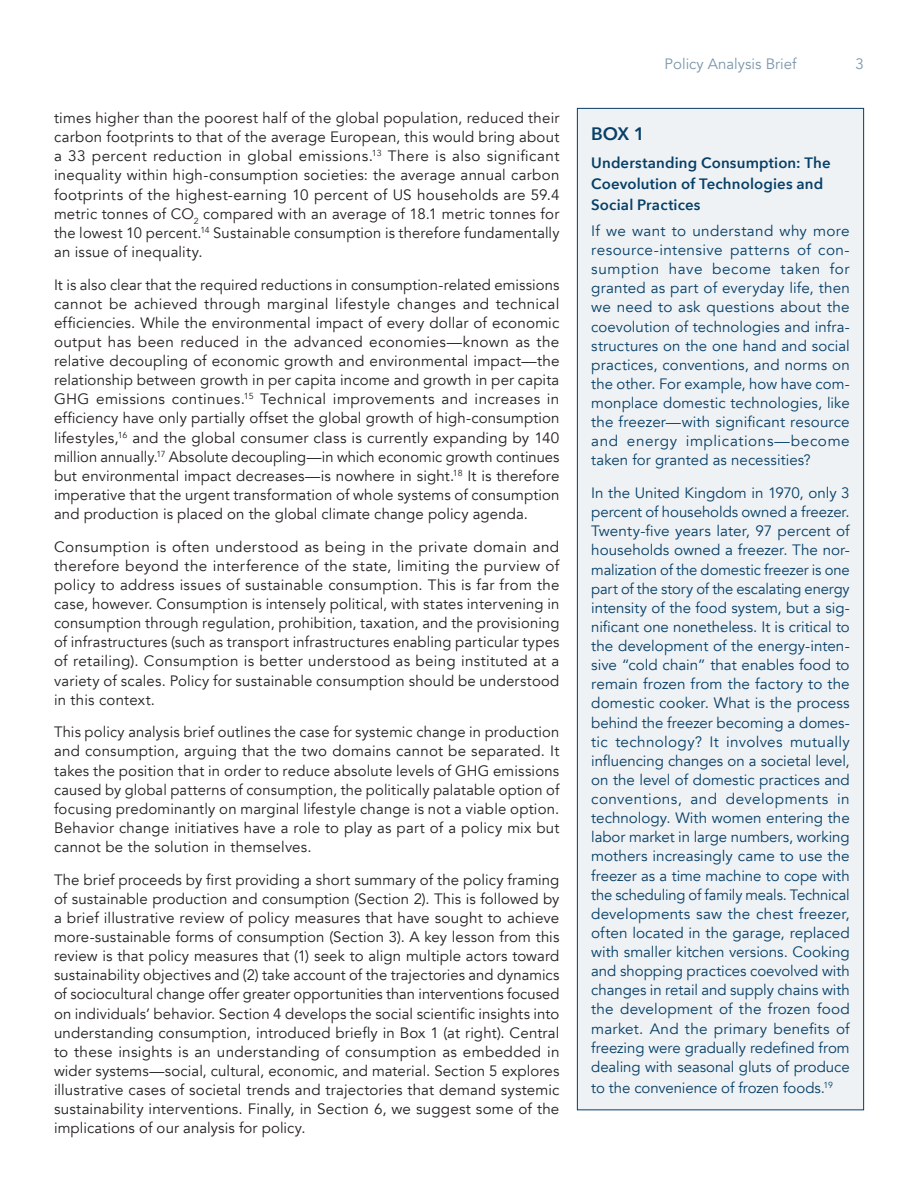
<style>
.page{position:relative;width:918px;height:1188px;background:#fff}
.page>*{position:absolute;margin:0;border:0;box-sizing:border-box;transform-origin:0 0}
.t1{font:600 18px "Avenir Next";color:#073f67}
.t2{font:15px/19.2px "Avenir";letter-spacing:.01em;color:#231f20;text-align:justify}
.t3{font:15px/19.2px "Avenir";color:#073f67;text-align:justify}
.t4{font:600 15px/21px "Avenir Next";letter-spacing:.01em;color:#073f67}
.t5{font:15px "Avenir";color:#7c97ac}
</style>
<div class="page">
<div style="left:577px;top:108px;width:287px;height:1002px;background:#eef2f4"></div>
<p class="t2" style="left:54px;top:109px;width:507px">times higher than the poorest half of the global population, reduced their carbon footprints to that of the average European, this would bring about a 33 percent reduction in global emissions.<sup>13</sup> There is also significant inequality within high-consumption societies: the average annual carbon footprints of the highest-earning 10 percent of US households are 59.4 metric tonnes of CO<sub>2</sub> compared with an average of 18.1 metric tonnes for the lowest 10 percent.<sup>14</sup> Sustainable consumption is therefore fundamentally an issue of inequality.</p>
<p class="t2" style="left:54px;top:275px;width:507px">It is also clear that the required reductions in consumption-related emissions cannot be achieved through marginal lifestyle changes and technical efficiencies. While the environmental impact of every dollar of economic output has been reduced in the advanced economies—known as the relative decoupling of economic growth and environmental impact—the relationship between growth in per capita income and growth in per capita GHG emissions continues.<sup>15</sup> Technical improvements and increases in efficiency have only partially offset the global growth of high-consumption lifestyles,<sup>16</sup> and the global consumer class is currently expanding by 140 million annually.<sup>17</sup> Absolute decoupling—in which economic growth continues but environmental impact decreases—is nowhere in sight.<sup>18</sup> It is therefore imperative that the urgent transformation of whole systems of consumption and production is placed on the global climate change policy agenda.</p>
<p class="t2" style="left:54px;top:537px;width:507px">Consumption is often understood as being in the private domain and therefore beyond the interference of the state, limiting the purview of policy to address issues of sustainable consumption. This is far from the case, however. Consumption is intensely political, with states intervening in consumption through regulation, prohibition, taxation, and the provisioning of infrastructures (such as transport infrastructures enabling particular types of retailing). Consumption is better understood as being instituted at a variety of scales. Policy for sustainable consumption should be understood in this context.</p>
<p class="t2" style="left:54px;top:723px;width:507px">This policy analysis brief outlines the case for systemic change in production and consumption, arguing that the two domains cannot be separated. It takes the position that in order to reduce absolute levels of GHG emissions caused by global patterns of consumption, the politically palatable option of focusing predominantly on marginal lifestyle change is not a viable option.<br>Behavior change initiatives have a role to play as part of a policy mix but cannot be the solution in themselves.</p>
<p class="t2" style="left:54px;top:870px;width:507px">The brief proceeds by first providing a short summary of the policy framing of sustainable production and consumption (Section 2). This is followed by a brief illustrative review of policy measures that have sought to achieve more-sustainable forms of consumption (Section 3). A key lesson from this review is that policy measures that (1) seek to align multiple actors toward sustainability objectives and (2) take account of the trajectories and dynamics of sociocultural change offer greater opportunities than interventions focused on individuals’ behavior. Section 4 develops the social scientific insights into understanding consumption, introduced briefly in Box 1 (at right). Central to these insights is an understanding of consumption as embedded in wider systems—social, cultural, economic, and material. Section 5 explores illustrative cases of societal trends and trajectories that demand systemic sustainability interventions. Finally, in Section 6, we suggest some of the implications of our analysis for policy.</p>
<p class="t5" style="left:665px;top:55px;width:133px">Policy Analysis Brief</p>
<p class="t5" style="left:856px;top:55px;width:10px">3</p>
<p class="t1" style="left:591px;top:119px;width:55px">BOX 1</p>
<p class="t4" style="left:591px;top:152px;width:241px">Understanding Consumption: The<br>Coevolution of Technologies and<br>Social Practices</p>
<p class="t3" style="left:591px;top:221px;width:260px">If we want to understand why more resource-intensive patterns of con&shy;sumption have become taken for granted as part of everyday life, then we need to ask questions about the coevolution of technologies and infra&shy;structures on the one hand and social practices, conventions, and norms on the other. For example, how have com&shy;monplace domestic technologies, like the freezer—with significant resource and energy implications—become taken for granted as necessities?</p>
<p class="t3" style="left:591px;top:484px;width:260px">In the United Kingdom in 1970, only 3 percent of households owned a freezer.<br>Twenty-five years later, 97 percent of households owned a freezer. The nor&shy;malization of the domestic freezer is one part of the story of the escalating energy intensity of the food system, but a sig&shy;nificant one nonetheless. It is critical to the development of the energy-inten&shy;sive “cold chain” that enables food to remain frozen from the factory to the domestic cooker. What is the process behind the freezer becoming a domes&shy;tic technology? It involves mutually influencing changes on a societal level, on the level of domestic practices and conventions, and developments in technology. With women entering the labor market in large numbers, working mothers increasingly came to use the freezer as a time machine to cope with the scheduling of family meals. Technical developments saw the chest freezer, often located in the garage, replaced with smaller kitchen versions. Cooking and shopping practices coevolved with changes in retail and supply chains with the development of the frozen food market. And the primary benefits of freezing were gradually redefined from dealing with seasonal gluts of produce</p>
<p class="t3" style="left:591px;top:1078px;width:243px">to the convenience of frozen foods.<sup>19</sup></p>
</div>
